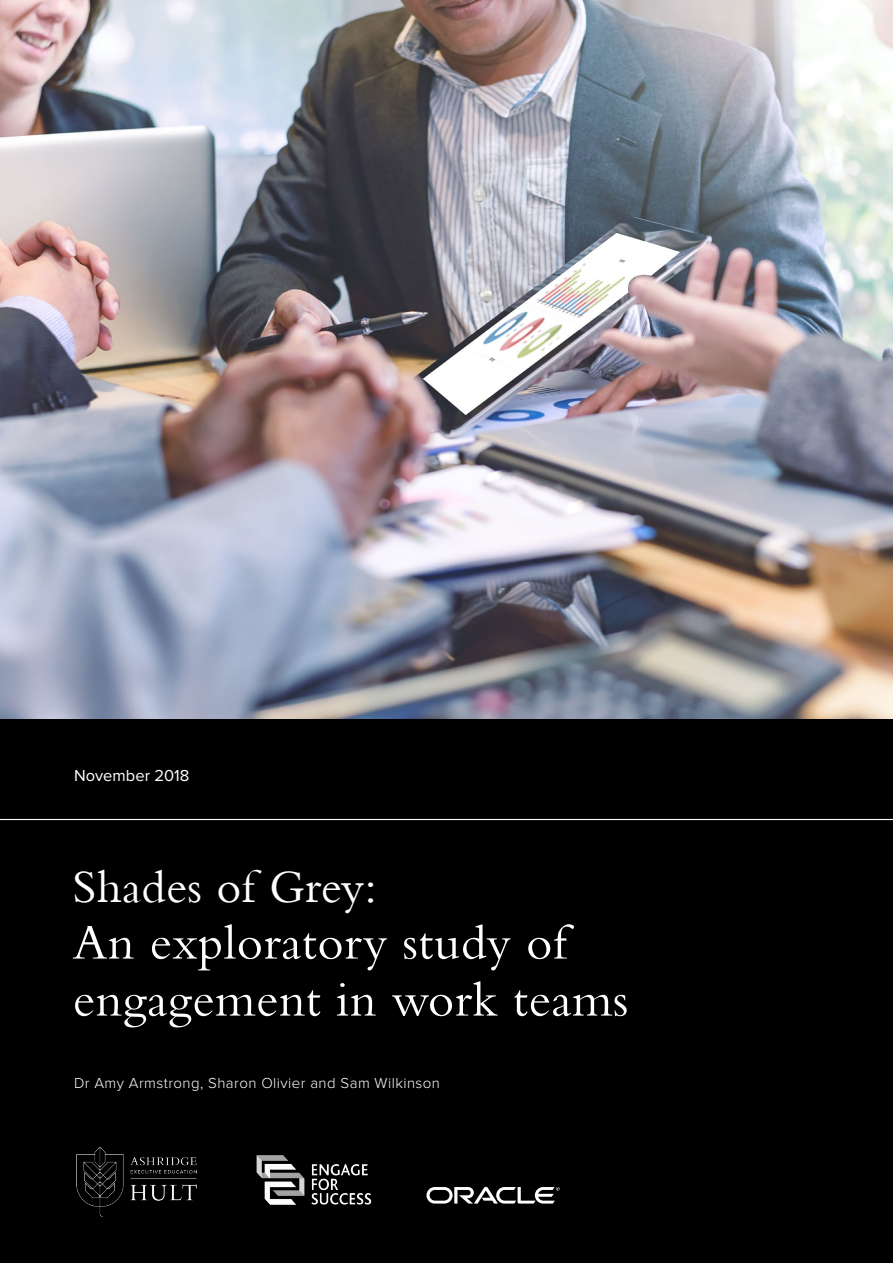
<style>
.page{position:relative;width:893px;height:1263px;background:#fff}
.page>*{position:absolute;margin:0;border:0;box-sizing:border-box;transform-origin:0 0}
.t1{font:51px/57px "Bembo";letter-spacing:.01em;color:#fff}
.t2{font:48px "Bembo";letter-spacing:.01em;color:#fff}
.t3{font:16.5px "Proxima Nova";color:#fff}
.t4{font:300 15px "Proxima Nova";letter-spacing:.03em;color:#fff}
</style>
<div class="page">
<div style="left:0;top:719px;width:893px;height:544px;background:#000"></div>
<hr style="left:0;top:819px;width:893px;height:1px;background:#fff">
<img style="left:0;top:0;width:893px;height:719px">
<img style="left:76px;top:1147px;width:121px;height:70px">
<img style="left:256px;top:1155px;width:116px;height:50px">
<svg style="left:426px;top:1187px;width:134px;height:16px"></svg>
<p class="t3" style="left:74px;top:768px;width:117px">November 2018</p>
<h2 class="t2" style="left:73px;top:868px;width:306px">Shades of Grey:</h2>
<h1 class="t1" style="left:73px;top:918px;width:557px">An exploratory study of engagement in work teams</h1>
<p class="t4" style="left:74px;top:1076px;width:368px">Dr Amy Armstrong, Sharon Olivier and Sam Wilkinson</p>
</div>
